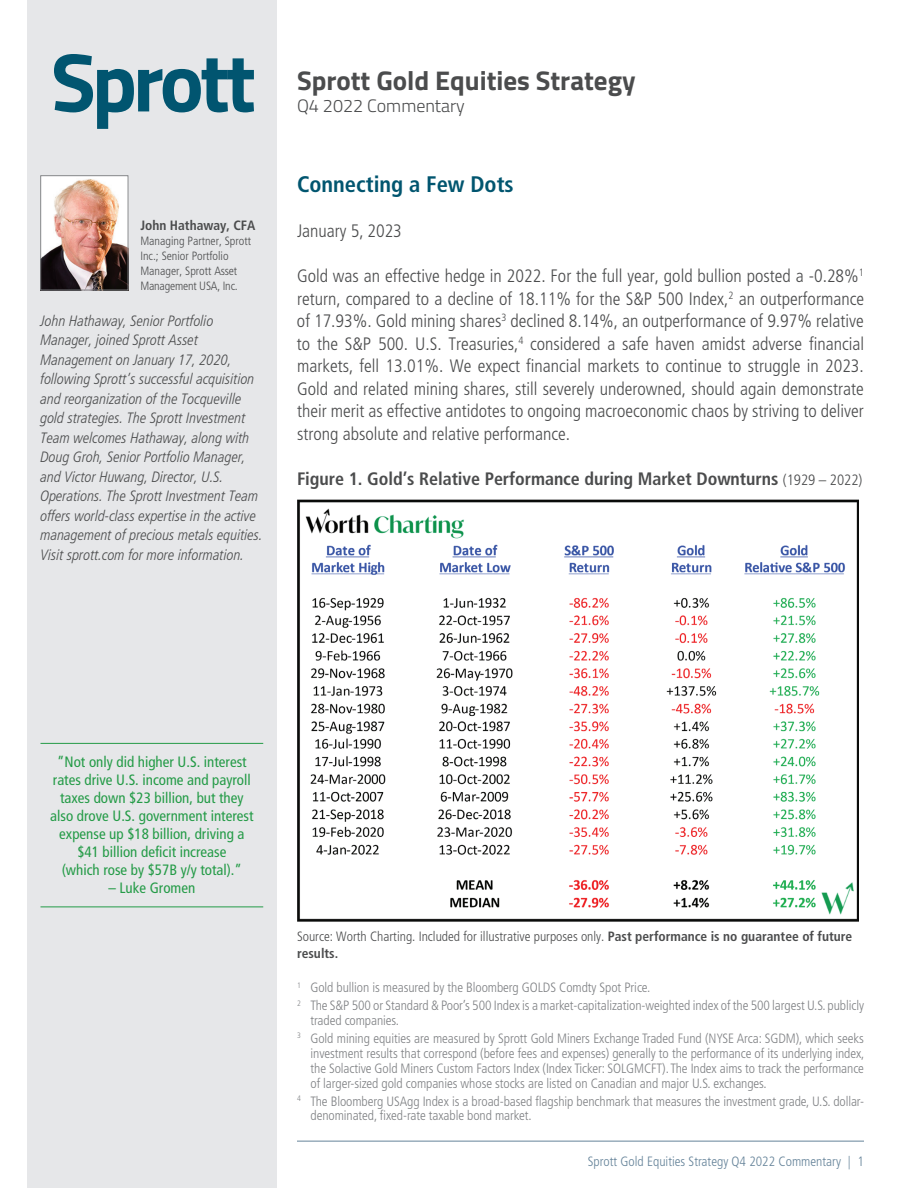
<style>
.page{position:relative;width:918px;height:1188px;background:#fff}
.page>*{position:absolute;margin:0;border:0;box-sizing:border-box;transform-origin:0 0}
.t1{font:700 27px "Titillium Web";color:#4b4c4d}
.t2{font:700 condensed 22.5px "Frutiger LT Std";color:#01556f}
.t3{font:300 condensed 18px/22.5px "Frutiger LT Std";color:#4b4c4d;text-align:justify}
.t4{font:700 condensed 18px "Frutiger LT Std";letter-spacing:-.005em;color:#4b4c4d}
.t5{font:300 18px "Titillium Web";color:#4b4c4d}
.t6{font:italic 300 condensed 15px/19.5px "Frutiger LT Std";letter-spacing:-.005em;color:#4b4c4d}
.t7{font:condensed 15px/18px "Frutiger LT Std";color:#249b47;text-align:center}
.t8{font:300 condensed 13.5px/15px "Frutiger LT Std";letter-spacing:-.005em;color:#808285}
.t9{font:300 condensed 13.5px/16.2px "Frutiger LT Std";color:#4b4c4d}
.t10{font:300 condensed 13.5px "Frutiger LT Std";color:#658399}
.t11{font:700 condensed 13.5px "Frutiger LT Std";color:#4b4c4d}
.t12{font:300 condensed 12px/15px "Frutiger LT Std";color:#4b4c4d}
.s1{font-weight:300;font-size:15px}
.s2{font-weight:700}
</style>
<div class="page">
<hr style="left:297px;top:1141px;width:567px;height:1px;background:#658399">
<div style="left:27px;top:0;width:250px;height:1188px;background:#e6e7e9"></div>
<img style="left:297px;top:500px;width:562px;height:422px">
<svg style="left:54px;top:54px;width:200px;height:75px"></svg>
<img style="left:42px;top:178px;width:84px;height:110px">
<div style="left:40px;top:176px;width:88px;height:114px;border:1px solid #808285"></div>
<hr style="left:40px;top:743px;width:223px;height:1px;background:#249b47">
<hr style="left:40px;top:907px;width:223px;height:1px;background:#249b47">
<p class="t11" style="left:140px;top:218px;width:117px">John Hathaway, CFA</p>
<p class="t12" style="left:140px;top:234px;width:112px">Managing Partner, Sprott<br>Inc.; Senior Portfolio<br>Manager, Sprott Asset<br>Management USA, Inc.</p>
<p class="t6" style="left:40px;top:311px;width:224px">John Hathaway, Senior Portfolio Manager, joined Sprott Asset Management on January 17, 2020, following Sprott’s successful acquisition and reorganization of the Tocqueville gold strategies. The Sprott Investment Team welcomes Hathaway, along with Doug Groh, Senior Portfolio Manager, and Victor Huwang, Director, U.S.<br>Operations. The Sprott Investment Team offers world-class expertise in the active management of precious metals equities.<br>Visit sprott.com for more information.</p>
<h1 class="t1" style="left:297px;top:60px;width:340px">Sprott Gold Equities Strategy</h1>
<h3 class="t5" style="left:297px;top:93px;width:169px">Q4 2022 Commentary</h3>
<h2 class="t2" style="left:297px;top:171px;width:218px">Connecting a Few Dots</h2>
<h3 class="t3" style="left:297px;top:220px;width:106px">January 5, 2023</h3>
<p class="t3" style="left:297px;top:265px;width:569px">Gold was an effective hedge in 2022. For the full year, gold bullion posted a -0.28%<sup>1 </sup>return, compared to a decline of 18.11% for the S&amp;P 500 Index,<sup>2</sup> an outperformance of 17.93%. Gold mining shares<sup>3</sup> declined 8.14%, an outperformance of 9.97% relative to the S&amp;P 500. U.S. Treasuries,<sup>4</sup> considered a safe haven amidst adverse financial markets, fell 13.01%. We expect financial markets to continue to struggle in 2023.<br>Gold and related mining shares, still severely underowned, should again demonstrate their merit as effective antidotes to ongoing macroeconomic chaos by striving to deliver strong absolute and relative performance.</p>
<h3 class="t4" style="left:297px;top:468px;width:567px">Figure 1. Gold’s Relative Performance during Market Downturns <span class="s1">(1929 – 2022)</span></h3>
<p class="t7" style="left:50px;top:753px;width:205px">”Not only did higher U.S. interest rates drive U.S. income and payroll taxes down $23 billion, but they also drove U.S. government interest expense up $18 billion, driving a $41 billion deficit increase<br>(which rose by $57B y/y total).”</p>
<p class="t7" style="left:108px;top:879px;width:88px">– Luke Gromen</p>
<p class="t9" style="left:297px;top:929px;width:557px">Source: Worth Charting. Included for illustrative purposes only. <span class="s2">Past performance is no guarantee of future results.</span></p>
<p class="t8" style="left:297px;top:979px;width:569px;line-height:17.7px"><sup>1</sup> Gold bullion is measured by the Bloomberg GOLDS Comdty Spot Price.<br><sup>2</sup> The S&amp;P 500 or Standard &amp; Poor’s 500 Index is a market-capitalization-weighted index of the 500 largest U.S. publicly</p>
<p class="t8" style="left:297px;top:1012px;width:568px;line-height:17.7px;text-indent:14px">traded companies.<br><sup>3</sup> Gold mining equities are measured by Sprott Gold Miners Exchange Traded Fund (NYSE Arca: SGDM), which seeks</p>
<p class="t8" style="left:311px;top:1046px;width:556px;text-align:justify">investment results that correspond (before fees and expenses) generally to the performance of its underlying index, the Solactive Gold Miners Custom Factors Index (Index Ticker: SOLGMCFT). The Index aims to track the performance of larger-sized gold companies whose stocks are listed on Canadian and major U.S. exchanges.</p>
<p class="t8" style="left:311px;top:1094px;width:555px;text-indent:-14px"><sup>4</sup> The Bloomberg USAgg Index is a broad-based flagship benchmark that measures the investment grade, U.S. dollar&shy;denominated, fixed-rate taxable bond market.</p>
<p class="t10" style="left:588px;top:1154px;width:278px">Sprott Gold Equities Strategy Q4 2022 Commentary | 1</p>
</div>
